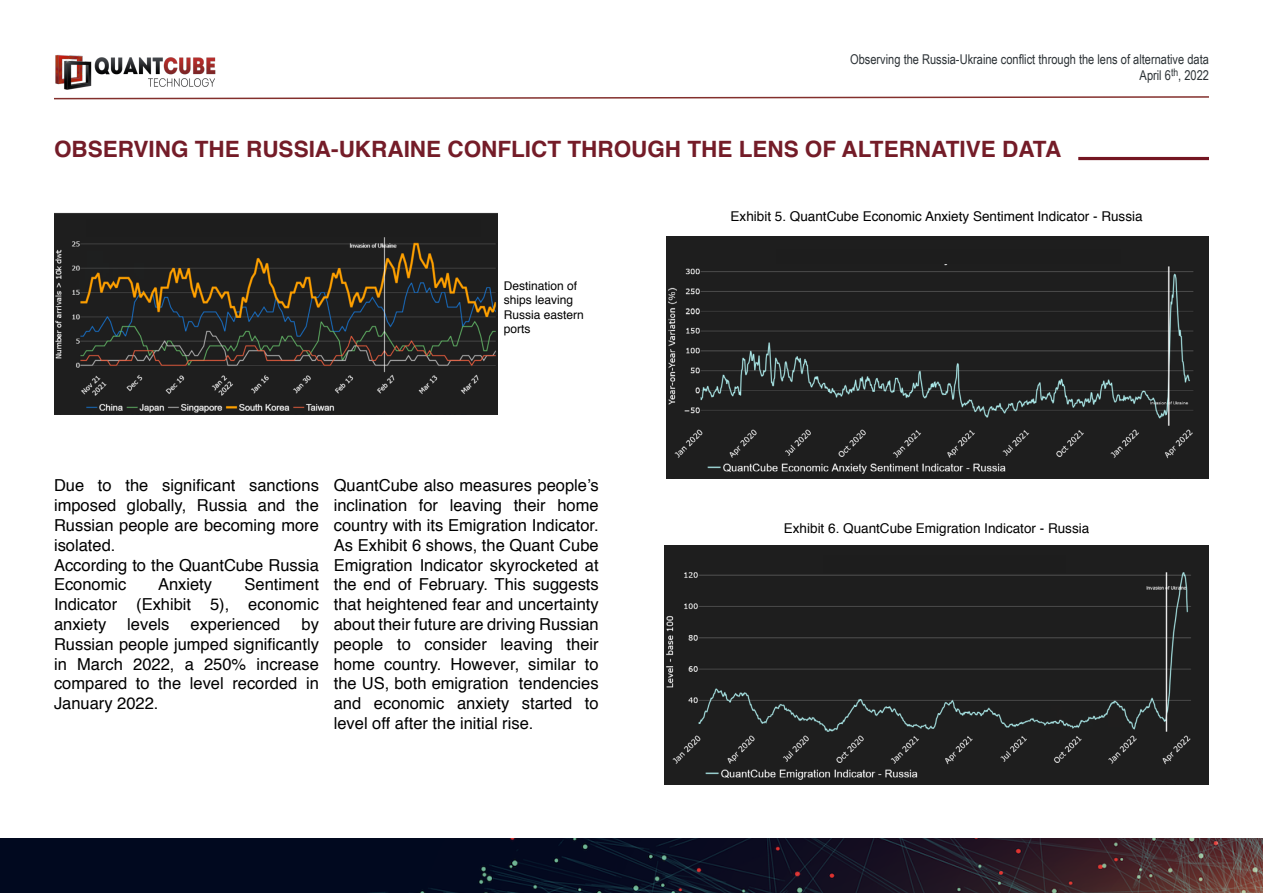
<style>
.page{position:relative;width:1263px;height:893px;background:#fff}
.page>*{position:absolute;margin:0;border:0;box-sizing:border-box;transform-origin:0 0}
.t1{font:700 22.5px "Helvetica";color:#741c28}
.t2{font:16.5px/19.8px "Helvetica";color:#000;text-align:justify}
.t3{font:13.5px "Helvetica";color:#000}
.t4{font:13.5px/16.2px "Arial Narrow";color:#2c3236;text-align:right}
.t5{font:12px/14.4px "Helvetica";color:#000}
</style>
<div class="page">
<img style="left:0;top:839px;width:1263px;height:54px">
<img style="left:55px;top:54px;width:161px;height:36px">
<svg style="left:54px;top:96px;width:1155px;height:4px"></svg>
<hr style="left:1078px;top:157px;width:131px;height:3px;background:#741a26">
<img style="left:54px;top:212px;width:443px;height:202px">
<img style="left:666px;top:237px;width:543px;height:241px">
<img style="left:664px;top:545px;width:545px;height:239px">
<div style="left:823px;top:555px;width:242px;height:17px;background:#1d1d1d"></div>
<div style="left:776px;top:249px;width:344px;height:15px;background:#1d1d1d"></div>
<div style="left:86px;top:219px;width:394px;height:18px;background:#1d1d1d"></div>
<p class="t4" style="left:850px;top:50px;width:360px">Observing the Russia-Ukraine conflict through the lens of alternative data<br>April 6<sup>th</sup>, 2022</p>
<h1 class="t1" style="left:54px;top:131px;width:1009px">OBSERVING THE RUSSIA-UKRAINE CONFLICT THROUGH THE LENS OF ALTERNATIVE DATA</h1>
<p class="t5" style="left:504px;top:279px;width:82px">Destination of ships leaving<br>Russia eastern ports</p>
<p class="t2" style="left:54px;top:476px;width:266px;text-align:left">Due to the significant sanctions imposed globally, Russia and the<br>Russian people are becoming more isolated.<br>According to the QuantCube Russia<br>Economic</p>
<p class="t2" style="left:54px;top:575px;width:266px;text-indent:191px">Sentiment Indicator (Exhibit 5), economic anxiety</p>
<p class="t2" style="left:158px;top:575px;width:56px">Anxiety</p>
<p class="t2" style="left:54px;top:615px;width:266px;text-indent:247px">by Russian people jumped significantly in March 2022, a 250% increase compared to the level recorded in January 2022.</p>
<p class="t2" style="left:127px;top:615px;width:44px">levels</p>
<p class="t2" style="left:191px;top:615px;width:91px">experienced</p>
<p class="t2" style="left:334px;top:476px;width:266px">QuantCube also measures people’s inclination for leaving their home country with its Emigration Indicator.<br>As Exhibit 6 shows, the Quant Cube Emigration Indicator skyrocketed at the end of February. This suggests that heightened fear and uncertainty about their future are driving Russian people to consider leaving their home country. However, similar to the US, both emigration tendencies and economic anxiety started to level off after the initial rise.</p>
<p class="t3" style="left:731px;top:205px;width:413px">Exhibit 5. QuantCube Economic Anxiety Sentiment Indicator - Russia</p>
<p class="t3" style="left:784px;top:518px;width:307px">Exhibit 6. QuantCube Emigration Indicator - Russia</p>
</div>
